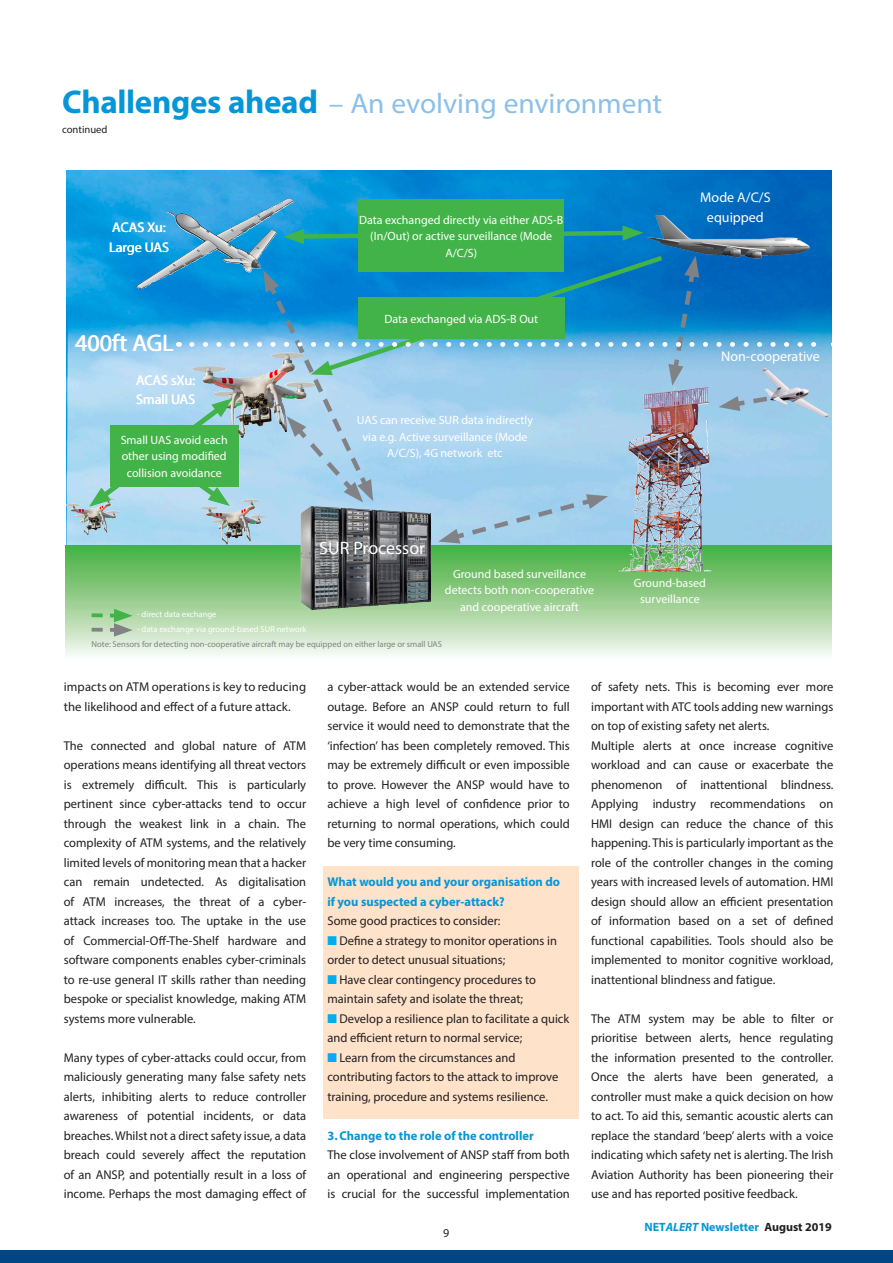
<style>
.page{position:relative;width:893px;height:1263px;background:#fff}
.page>*{position:absolute;margin:0;border:0;box-sizing:border-box;transform-origin:0 0}
.t1{font:28.5px "Myriad Pro";color:#8cc0e8}
.t2{font:24px "Myriad Pro";color:#fff}
.t3{font:18px "Myriad Pro";color:#fff}
.t4{font:14.1px/19.4px "Myriad Pro";color:#fff}
.t5{font:12.75px/19.5px "Myriad Pro";color:#231f20;text-align:justify}
.t6{font:700 12.75px/19.5px "Myriad Pro";color:#0696d7}
.t7{font:12px/16.5px "Myriad Pro";color:#fff;text-align:center}
.t8{font:700 12px "Myriad Pro";color:#0696d7}
.t9{font:12px "Myriad Pro";color:#231f20}
.t10{font:10.65px "Myriad Pro";color:#231f20}
.t11{font:8.55px "Myriad Pro";color:#808285}
.t12{font:8.55px "Myriad Pro";color:#fff}
.s1{font-weight:700;font-size:33px;color:#0696d7}
.s2{color:#00aeef}
.s3{font-style:italic}
.s4{color:#231f20}
</style>
<div class="page">
<div style="left:323px;top:866px;width:255px;height:252px;background:#fee2ca"></div>
<div style="left:0;top:1250px;width:893px;height:13px;background:#004684"></div>
<img style="left:66px;top:171px;width:766px;height:374px">
<img style="left:136px;top:199px;width:152px;height:53px">
<img style="left:66px;top:498px;width:23px;height:12px">
<svg style="left:283px;top:225px;width:360px;height:19px;background:#1494ab"></svg>
<div style="left:359px;top:199px;width:205px;height:73px;background:#42b348"></div>
<div style="left:66px;top:545px;width:765px;height:114px;background:linear-gradient(to bottom,#46ac3f,#f5f6ee)"></div>
<img style="left:301px;top:544px;width:130px;height:66px">
<svg style="left:89px;top:252px;width:738px;height:292px;background:#72b5cc"></svg>
<img style="left:628px;top:387px;width:52px;height:125px">
<img style="left:647px;top:216px;width:163px;height:42px">
<svg style="left:92px;top:609px;width:41px;height:28px"></svg>
<p class="t1" style="left:62px;top:86px;width:602px"><span class="s1">Challenges ahead</span> – An evolving environment</p>
<p class="t10" style="left:62px;top:123px;width:47px">continued</p>
<p class="t4" style="left:109px;top:218px;width:61px">ACAS Xu:<br>Large UAS</p>
<p class="t2" style="left:75px;top:329px;width:100px">400ft AGL</p>
<p class="t4" style="left:136px;top:370px;width:61px">ACAS sXu:<br>Small UAS</p>
<p class="t7" style="left:121px;top:431px;width:108px">Small UAS avoid each other using modified collision avoidance</p>
<p class="t7" style="left:359px;top:211px;width:206px">Data exchanged directly via either ADS-B (In/Out) or active surveillance (Mode<br>A/C/S)</p>
<p class="t7" style="left:384px;top:310px;width:155px">Data exchanged via ADS-B Out</p>
<p class="t7" style="left:357px;top:412px;width:178px">UAS can receive SUR data indirectly via e.g. Active surveillance (Mode<br>A/C/S), 4G network etc</p>
<p class="t3" style="left:319px;top:537px;width:107px">SUR Processor</p>
<p class="t4" style="left:700px;top:188px;width:72px;text-align:center">Mode A/C/S equipped</p>
<p class="t4" style="left:721px;top:347px;width:100px">Non-cooperative</p>
<p class="t7" style="left:452px;top:561px;width:151px">Ground based surveillance detects both non-cooperative and cooperative aircraft</p>
<p class="t7" style="left:445px;top:565px;width:151px">Ground based surveillance detects both non-cooperative and cooperative aircraft</p>
<p class="t7" style="left:634px;top:574px;width:74px">Ground-based surveillance</p>
<p class="t7" style="left:661px;top:574px;width:74px">Ground-based surveillance</p>
<p class="t12" style="left:137px;top:609px;width:81px">- direct data exchange</p>
<p class="t12" style="left:137px;top:624px;width:171px">- data exchange via ground-based SUR network</p>
<p class="t11" style="left:92px;top:639px;width:352px">Note: Sensors for detecting non-cooperative aircraft may be equipped on either large or small UAS</p>
<p class="t5" style="left:64px;top:677px;width:244px">impacts on ATM operations is key to reducing the likelihood and effect of a future attack.</p>
<p class="t5" style="left:64px;top:735px;width:244px">The connected and global nature of ATM operations means identifying all threat vectors is extremely difficult. This is particularly pertinent since cyber-attacks tend to occur through the weakest link in a chain. The complexity of ATM systems, and the relatively limited levels of monitoring mean that a hacker can remain undetected. As digitalisation of ATM increases, the threat of a cyber&shy;attack increases too. The uptake in the use of Commercial-Off-The-Shelf hardware and software components enables cyber-criminals to re-use general IT skills rather than needing bespoke or specialist knowledge, making ATM systems more vulnerable.</p>
<p class="t5" style="left:64px;top:1047px;width:244px">Many types of cyber-attacks could occur, from maliciously generating many false safety nets alerts, inhibiting alerts to reduce controller awareness of potential incidents, or data breaches. Whilst not a direct safety issue, a data breach could severely affect the reputation of an ANSP, and potentially result in a loss of income. Perhaps the most damaging effect of</p>
<p class="t5" style="left:327px;top:677px;width:244px">a cyber-attack would be an extended service outage. Before an ANSP could return to full service it would need to demonstrate that the ‘infection’ has been completely removed. This may be extremely difficult or even impossible to prove. However the ANSP would have to achieve a high level of confidence prior to returning to normal operations, which could be very time consuming.</p>
<p class="t6" style="left:327px;top:871px;width:234px">What would you and your organisation do if you suspected a cyber-attack?</p>
<p class="t5" style="left:327px;top:911px;width:175px">Some good practices to consider:</p>
<p class="t5" style="left:327px;top:930px;width:231px"><span class="s2">■</span> Define a strategy to monitor operations in order to detect unusual situations;</p>
<p class="t5" style="left:327px;top:969px;width:210px"><span class="s2">■</span> Have clear contingency procedures to maintain safety and isolate the threat;</p>
<p class="t5" style="left:327px;top:1008px;width:243px"><span class="s2">■</span> Develop a resilience plan to facilitate a quick and efficient return to normal service;</p>
<p class="t5" style="left:327px;top:1047px;width:232px;text-align:left"><span class="s2">■</span> Learn from the circumstances and contributing factors to the attack to improve training, procedure and systems resilience.</p>
<p class="t6" style="left:327px;top:1125px;width:208px">3.Change to the role of the controller</p>
<p class="t5" style="left:327px;top:1145px;width:244px">The close involvement of ANSP staff from both an operational and engineering perspective is crucial for the successful implementation</p>
<p class="t9" style="left:443px;top:1225px;width:8px">9</p>
<p class="t5" style="left:591px;top:677px;width:244px">of safety nets. This is becoming ever more important with ATC tools adding new warnings on top of existing safety net alerts.</p>
<p class="t5" style="left:591px;top:735px;width:244px">Multiple alerts at once increase cognitive workload and can cause or exacerbate the phenomenon of inattentional blindness.<br>Applying industry recommendations on HMI design can reduce the chance of this happening. This is particularly important as the role of the controller changes in the coming years with increased levels of automation. HMI design should allow an efficient presentation of information based on a set of defined functional capabilities. Tools should also be implemented to monitor cognitive workload, inattentional blindness and fatigue.</p>
<p class="t5" style="left:591px;top:1008px;width:244px">The ATM system may be able to filter or prioritise between alerts, hence regulating the information presented to the controller.<br>Once the alerts have been generated, a controller must make a quick decision on how to act. To aid this, semantic acoustic alerts can replace the standard ‘beep’ alerts with a voice indicating which safety net is alerting. The Irish Aviation Authority has been pioneering their use and has reported positive feedback.</p>
<p class="t8" style="left:644px;top:1219px;width:189px">NET<span class="s3">ALERT</span> Newsletter <span class="s4">August 2019</span></p>
</div>
